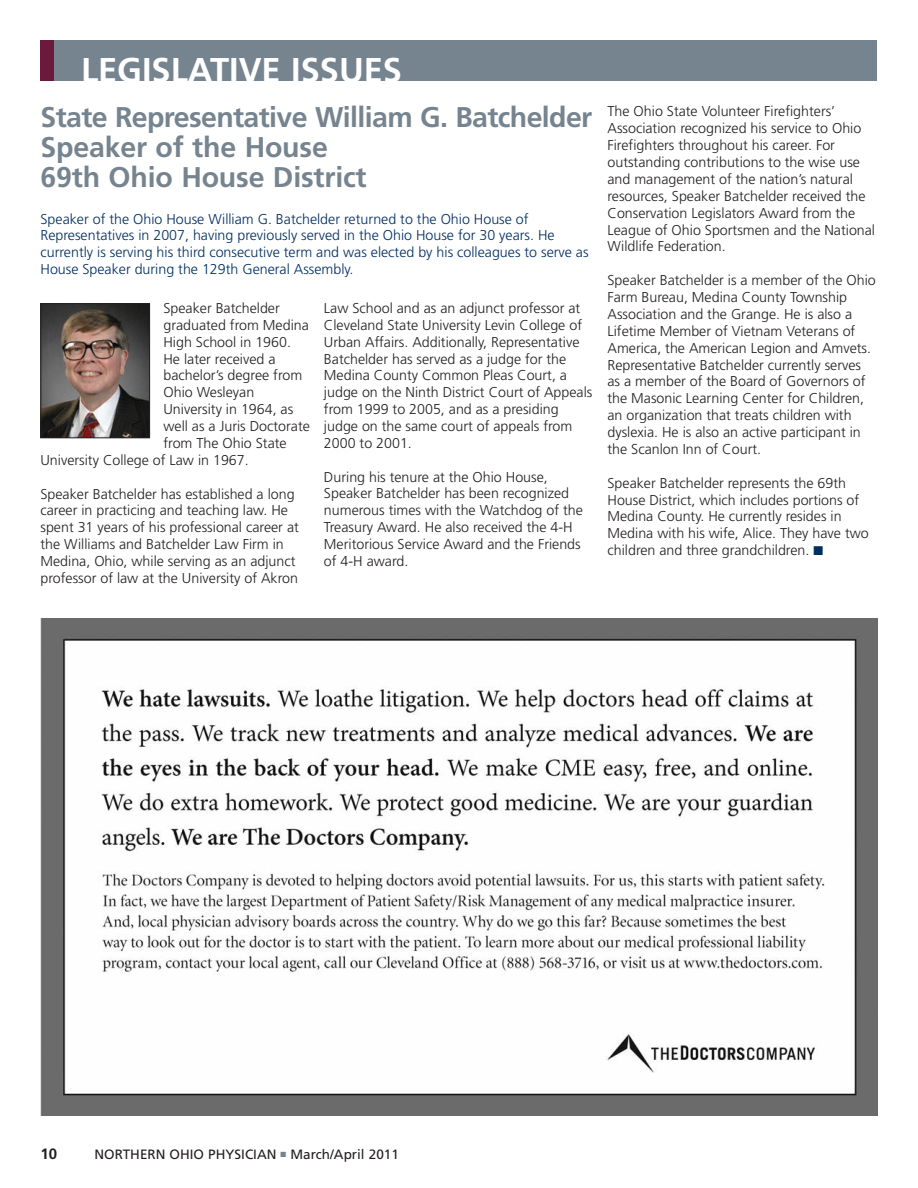
<style>
.page{position:relative;width:918px;height:1188px;background:#fff}
.page>*{position:absolute;margin:0;border:0;box-sizing:border-box;transform-origin:0 0}
.t1{font:700 34.35px "Frutiger";color:#fff}
.t2{font:700 28.5px/30px "Frutiger";letter-spacing:-.02em;color:#76848f}
.t3{font:700 15px "Frutiger";color:#231f20}
.t4{font:300 14.25px/16.8px "Frutiger";color:#231f20}
.t5{font:300 14.25px/16.8px "Frutiger";color:#002e60}
.t6{font:13.5px "Frutiger";color:#231f20}
.s1{color:#002e60}
.s2{color:#76848f}
</style>
<div class="page">
<div style="left:40px;top:40px;width:838px;height:41px;background:#76848f"></div>
<div style="left:40px;top:40px;width:14px;height:41px;background:#6b1a3b"></div>
<img style="left:40px;top:618px;width:838px;height:498px">
<img style="left:42px;top:305px;width:106px;height:131px">
<div style="left:40px;top:303px;width:110px;height:135px;border:1px solid #231f20"></div>
<h1 class="t1" style="left:81px;top:56px;width:323px">LEGISLATIVE ISSUES</h1>
<h2 class="t2" style="left:40px;top:105px;width:553px">State Representative William G. Batchelder<br>Speaker of the House<br>69th Ohio House District</h2>
<p class="t5" style="left:40px;top:211px;width:550px">Speaker of the Ohio House William G. Batchelder returned to the Ohio House of Representatives in 2007, having previously served in the Ohio House for 30 years. He currently is serving his third consecutive term and was elected by his colleagues to serve as House Speaker during the 129th General Assembly.</p>
<p class="t4" style="left:163px;top:301px;width:118px">Speaker Batchelder</p>
<p class="t4" style="left:163px;top:318px;width:147px">graduated from Medina</p>
<p class="t4" style="left:163px;top:334px;width:129px">High School in 1960.</p>
<p class="t4" style="left:163px;top:351px;width:114px">He later received a</p>
<p class="t4" style="left:163px;top:368px;width:140px">bachelor’s degree from</p>
<p class="t4" style="left:163px;top:385px;width:92px">Ohio Wesleyan</p>
<p class="t4" style="left:163px;top:402px;width:131px">University in 1964, as</p>
<p class="t4" style="left:163px;top:419px;width:148px">well as a Juris Doctorate</p>
<p class="t4" style="left:163px;top:436px;width:125px">from The Ohio State</p>
<p class="t4" style="left:40px;top:453px;width:210px">University College of Law in 1967.</p>
<p class="t4" style="left:40px;top:486px;width:260px">Speaker Batchelder has established a long career in practicing and teaching law. He spent 31 years of his professional career at the Williams and Batchelder Law Firm in Medina, Ohio, while serving as an adjunct professor of law at the University of Akron</p>
<p class="t4" style="left:324px;top:301px;width:270px">Law School and as an adjunct professor at Cleveland State University Levin College of Urban Affairs. Additionally, Representative Batchelder has served as a judge for the Medina County Common Pleas Court, a judge on the Ninth District Court of Appeals from 1999 to 2005, and as a presiding judge on the same court of appeals from 2000 to 2001.</p>
<p class="t4" style="left:324px;top:469px;width:260px">During his tenure at the Ohio House, Speaker Batchelder has been recognized numerous times with the Watchdog of the Treasury Award. He also received the 4-H Meritorious Service Award and the Friends of 4-H award.</p>
<p class="t4" style="left:608px;top:104px;width:269px">The Ohio State Volunteer Firefighters’ Association recognized his service to Ohio Firefighters throughout his career. For outstanding contributions to the wise use and management of the nation’s natural resources, Speaker Batchelder received the Conservation Legislators Award from the League of Ohio Sportsmen and the National Wildlife Federation.</p>
<p class="t4" style="left:608px;top:273px;width:270px">Speaker Batchelder is a member of the Ohio Farm Bureau, Medina County Township Association and the Grange. He is also a Lifetime Member of Vietnam Veterans of America, the American Legion and Amvets.<br>Representative Batchelder currently serves as a member of the Board of Governors of the Masonic Learning Center for Children, an organization that treats children with dyslexia. He is also an active participant in the Scanlon Inn of Court.</p>
<p class="t4" style="left:608px;top:475px;width:263px">Speaker Batchelder represents the 69th House District, which includes portions of Medina County. He currently resides in Medina with his wife, Alice. They have two children and three grandchildren. <span class="s1">■</span></p>
<p class="t3" style="left:40px;top:1148px;width:18px">10</p>
<p class="t6" style="left:94px;top:1149px;width:306px">NORTHERN OHIO PHYSICIAN <span class="s2">■</span> March/April 2011</p>
</div>
